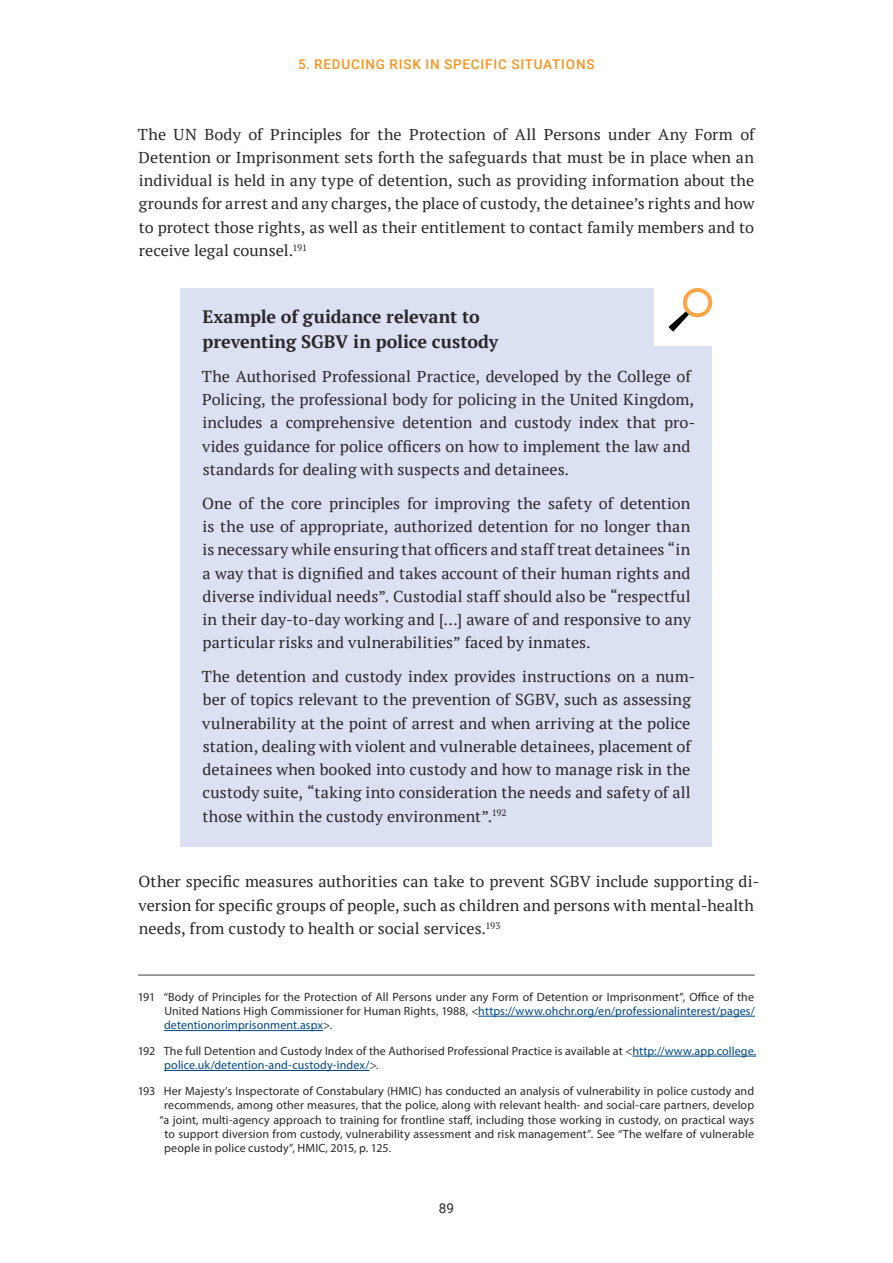
<style>
.page{position:relative;width:893px;height:1263px;background:#fff}
.page>*{position:absolute;margin:0;border:0;box-sizing:border-box;transform-origin:0 0}
.t1{font:700 18px/24.8px "PT Serif";color:#292829}
.t2{font:15.75px/23.2px "PT Serif";color:#292829}
.t3{font:500 13.5px "Roboto";letter-spacing:.06em;color:#f7941e}
.t4{font:13.5px "Roboto";color:#292829}
.t5{font:12px/14.4px "Myriad Pro";letter-spacing:.01em;color:#292829;text-align:justify}
.s1{color:#004785}
</style>
<div class="page">
<div style="left:181px;top:288px;width:531px;height:85px;background:#dbe0f2"></div>
<div style="left:181px;top:348px;width:531px;height:152px;background:#dbe0f2"></div>
<div style="left:181px;top:475px;width:531px;height:198px;background:#dbe0f2"></div>
<div style="left:181px;top:649px;width:531px;height:197px;background:#dbe0f2"></div>
<hr style="left:138px;top:975px;width:617px;height:1px;background:#414042">
<hr style="left:478px;top:1016px;width:277px;height:1px;background:#004785">
<hr style="left:164px;top:1030px;width:159px;height:1px;background:#004785">
<hr style="left:632px;top:1056px;width:124px;height:1px;background:#004785">
<hr style="left:164px;top:1070px;width:206px;height:1px;background:#004785">
<div style="left:654px;top:286px;width:60px;height:60px;background:#fff"></div>
<svg style="left:668px;top:288px;width:44px;height:44px"></svg>
<p class="t3" style="left:298px;top:55px;width:35px">5. REDUCING</p>
<p class="t3" style="left:390px;top:55px;width:18px">RISK</p>
<p class="t3" style="left:425px;top:55px;width:37px">IN SPECIFIC</p>
<p class="t3" style="left:511px;top:55px;width:19px">SITUATIONS</p>
<p class="t2" style="left:138px;top:122px;width:618px;text-align:justify">The UN Body of Principles for the Protection of All Persons under Any Form of Detention or Imprisonment sets forth the safeguards that must be in place when an individual is held in any type of detention, such as providing information about the grounds for arrest and any charges, the place of custody, the detainee’s rights and how to protect those rights, as well as their entitlement to contact family members and to receive legal counsel.<sup>191</sup></p>
<p class="t1" style="left:202px;top:304px;width:297px">Example of guidance relevant to preventing SGBV in police custody</p>
<p class="t2" style="left:202px;top:364px;width:495px">The Authorised Professional Practice, developed by the College of Policing, the professional body for policing in the United Kingdom, includes a comprehensive detention and custody index that pro&shy;vides guidance for police officers on how to implement the law and standards for dealing with suspects and detainees.</p>
<p class="t2" style="left:202px;top:491px;width:490px;text-align:justify">One of the core principles for improving the safety of detention is the use of appropriate, authorized detention for no longer than is necessary while ensuring that officers and staff treat detainees “in a way that is dignified and takes account of their human rights and diverse individual needs”. Custodial staff should also be “respectful in their day-to-day working and […] aware of and responsive to any particular risks and vulnerabilities” faced by inmates.</p>
<p class="t2" style="left:202px;top:665px;width:495px">The detention and custody index provides instructions on a num&shy;ber of topics relevant to the prevention of SGBV, such as assessing vulnerability at the point of arrest and when arriving at the police station, dealing with violent and vulnerable detainees, placement of detainees when booked into custody and how to manage risk in the custody suite, “taking into consideration the needs and safety of all those within the custody environment”.<sup>192</sup></p>
<p class="t2" style="left:138px;top:870px;width:622px">Other specific measures authorities can take to prevent SGBV include supporting di&shy;version for specific groups of people, such as children and persons with mental-health needs, from custody to health or social services.<sup>193</sup></p>
<p class="t5" style="left:164px;top:989px;width:592px;text-indent:-26px">191 “Body of Principles for the Protection of All Persons under any Form of Detention or Imprisonment”, Office of the United Nations High Commissioner for Human Rights, 1988, &lt;<span class="s1">https://www.ohchr.org/en/professionalinterest/pages/ detentionorimprisonment.aspx</span>&gt;.</p>
<p class="t5" style="left:164px;top:1043px;width:593px;text-indent:-27px">192 The full Detention and Custody Index of the Authorised Professional Practice is available at &lt;<span class="s1">http://www.app.college. police.uk/detention-and-custody-index/</span>&gt;.</p>
<p class="t5" style="left:138px;top:1083px;width:618px">193 Her Majesty’s Inspectorate of Constabulary (HMIC) has conducted an analysis of vulnerability in police custody and</p>
<p class="t5" style="left:164px;top:1098px;width:591px">recommends, among other measures, that the police, along with relevant health- and social-care partners, develop</p>
<p class="t5" style="left:159px;top:1112px;width:596px">“a joint, multi-agency approach to training for frontline staff, including those working in custody, on practical ways</p>
<p class="t5" style="left:164px;top:1126px;width:591px">to support diversion from custody, vulnerability assessment and risk management”. See “The welfare of vulnerable</p>
<p class="t5" style="left:164px;top:1141px;width:228px">people in police custody”, HMIC, 2015, p. 125.</p>
<p class="t4" style="left:439px;top:1198px;width:17px">89</p>
</div>
